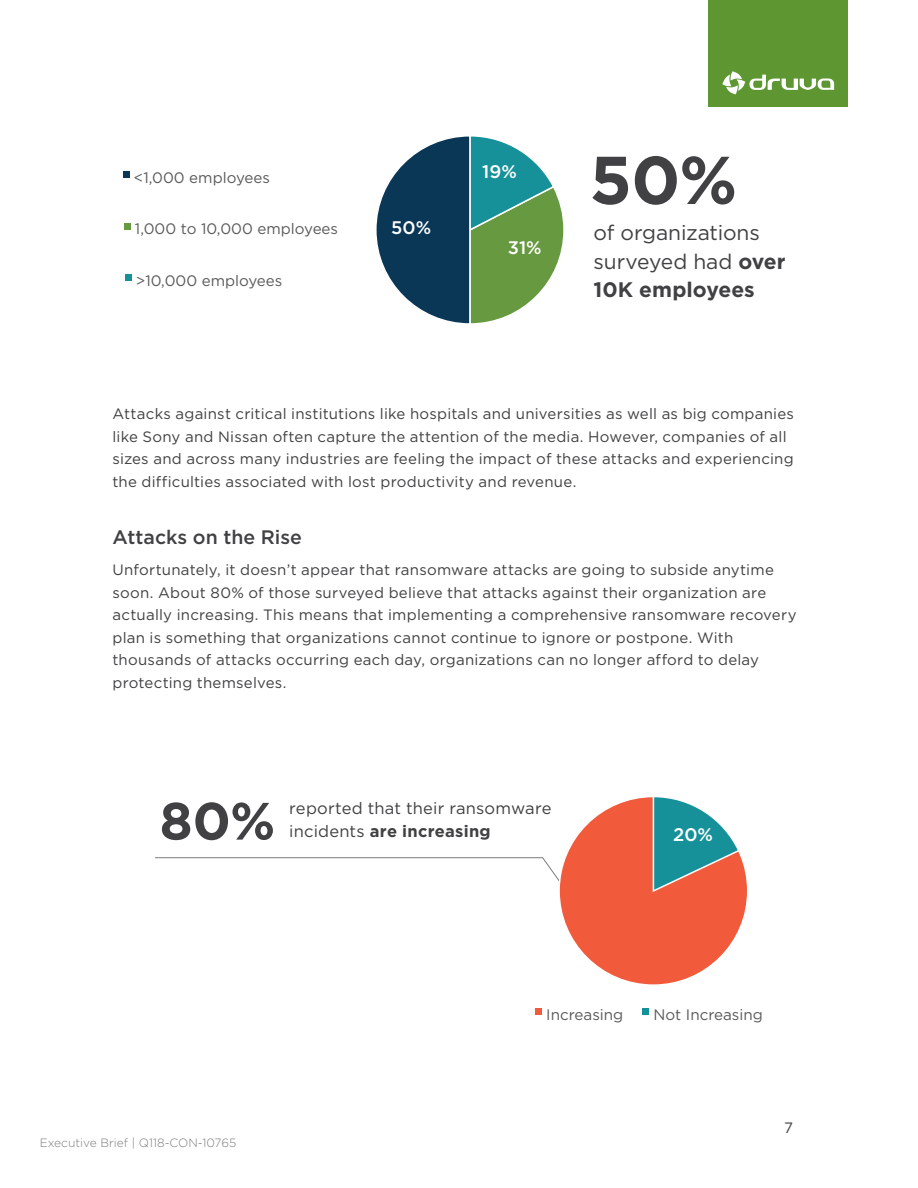
<style>
.page{position:relative;width:918px;height:1188px;background:#fff}
.page>*{position:absolute;margin:0;border:0;box-sizing:border-box;transform-origin:0 0}
.t1{font:700 67.5px "Gotham";color:#414042}
.t2{font:700 52.5px "Gotham";color:#414042}
.t3{font:21px/28.5px "Gotham";letter-spacing:-.005em;color:#414042}
.t4{font:500 19.5px "Gotham";color:#414042}
.t5{font:500 18.15px "Gotham";color:#fff}
.t6{font:16.5px "Gotham";letter-spacing:.01em;color:#414042}
.t7{font:700 16.5px "Gotham";letter-spacing:.015em;color:#414042}
.t8{font:15.15px "Gotham";color:#5a5a5a}
.t9{font:15px/22.5px "Gotham";letter-spacing:.015em;color:#414042}
.t10{font:300 12px "Gotham";color:#7b7c7f}
.s1{font-weight:700}
.s2{font-weight:400}
</style>
<div class="page">
<div style="left:708px;top:0;width:140px;height:107px;background:#5e9732"></div>
<svg style="left:722px;top:71px;width:112px;height:23px"></svg>
<div style="left:123px;top:171px;width:6px;height:7px;background:#0a3756"></div>
<svg style="left:124px;top:223px;width:6px;height:6px"></svg>
<div style="left:125px;top:274px;width:6px;height:7px;background:#16919a"></div>
<svg style="left:376px;top:136px;width:188px;height:188px"></svg>
<svg style="left:155px;top:857px;width:404px;height:24px"></svg>
<div style="left:535px;top:1008px;width:7px;height:7px;background:#f15a3b"></div>
<div style="left:642px;top:1008px;width:7px;height:7px;background:#16919a"></div>
<div style="left:559px;top:797px;width:189px;height:188px;background:#f15a3b;border-radius:50%"></div>
<svg style="left:652px;top:797px;width:89px;height:95px"></svg>
<p class="t8" style="left:134px;top:168px;width:138px">&lt;1,000 employees</p>
<p class="t8" style="left:135px;top:219px;width:205px">1,000 to 10,000 employees</p>
<p class="t8" style="left:136px;top:271px;width:148px">&gt;10,000 employees</p>
<p class="t5" style="left:391px;top:216px;width:41px">50%</p>
<p class="t5" style="left:482px;top:160px;width:36px">19%</p>
<p class="t5" style="left:508px;top:236px;width:35px">31%</p>
<h1 class="t1" style="left:590px;top:135px;width:149px">50%</h1>
<h3 class="t3" style="left:594px;top:218px;width:194px">of organizations surveyed had <span class="s1">over<br>10K employees</span></h3>
<p class="t9" style="left:112px;top:402px;width:683px">Attacks against critical institutions like hospitals and universities as well as big companies like Sony and Nissan often capture the attention of the media. However, companies of all sizes and across many industries are feeling the impact of these attacks and experiencing the difficulties associated with lost productivity and revenue.</p>
<h3 class="t4" style="left:112px;top:524px;width:191px">Attacks on the Rise</h3>
<p class="t9" style="left:112px;top:558px;width:686px">Unfortunately, it doesn’t appear that ransomware attacks are going to subside anytime soon. About 80% of those surveyed believe that attacks against their organization are actually increasing. This means that implementing a comprehensive ransomware recovery plan is something that organizations cannot continue to ignore or postpone. With thousands of attacks occurring each day, organizations can no longer afford to delay protecting themselves.</p>
<h2 class="t2" style="left:160px;top:786px;width:117px">80%</h2>
<p class="t6" style="left:289px;top:798px;width:264px">reported that their ransomware</p>
<p class="t7" style="left:289px;top:820px;width:203px"><span class="s2">incidents</span> are increasing</p>
<p class="t5" style="left:673px;top:822px;width:41px">20%</p>
<p class="t10" style="left:40px;top:1135px;width:198px">Executive Brief | Q118-CON-10765</p>
<p class="t8" style="left:546px;top:1005px;width:79px">Increasing</p>
<p class="t8" style="left:653px;top:1005px;width:111px">Not Increasing</p>
<p class="t9" style="left:784px;top:1116px;width:10px">7</p>
</div>
